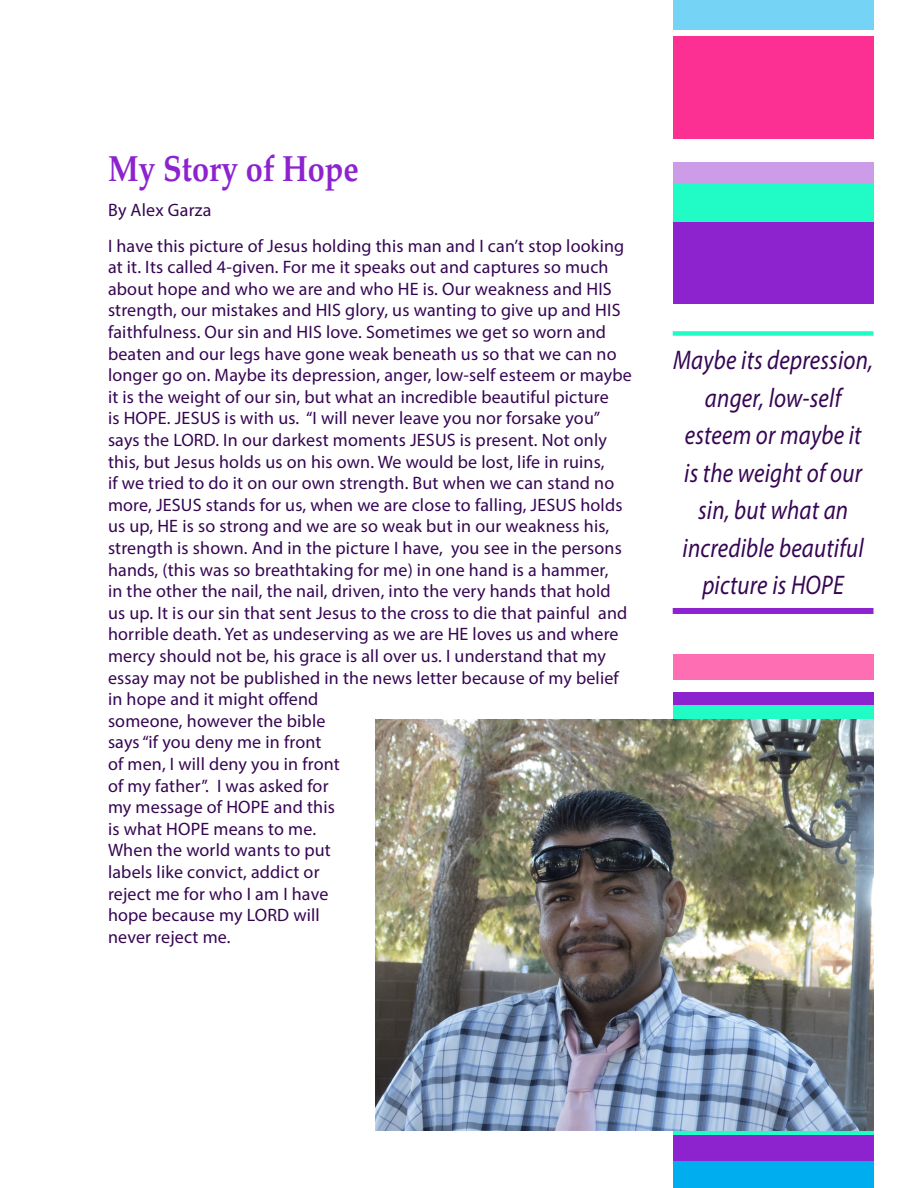
<style>
.page{position:relative;width:918px;height:1188px;background:#fff}
.page>*{position:absolute;margin:0;border:0;box-sizing:border-box;transform-origin:0 0}
.Headline{font:700 36px "Palatino";color:#8d23cf;scale:.85 1}
.Pull_Quotes{font:italic 27px/37.5px "Myriad Pro";letter-spacing:.01em;color:#360653;text-align:center;scale:.85 1}
.Body_Text{font:18px/21.6px "Myriad Pro";letter-spacing:.01em;color:#360653}
</style>
<div class="page">
<div style="left:673px;top:331px;width:201px;height:5px;background:#21fcc6"></div>
<div style="left:673px;top:608px;width:201px;height:6px;background:#8d23cf"></div>
<div style="left:673px;top:1161px;width:201px;height:27px;background:#00aeef"></div>
<div style="left:673px;top:1095px;width:201px;height:66px;background:#8d23cf"></div>
<div style="left:673px;top:1109px;width:201px;height:26px;background:#21fcc6"></div>
<div style="left:673px;top:0;width:201px;height:30px;background:#75d3f6"></div>
<div style="left:673px;top:162px;width:201px;height:60px;background:#cc9ce9"></div>
<div style="left:673px;top:37px;width:201px;height:102px;background:#fc3093"></div>
<div style="left:673px;top:183px;width:201px;height:41px;background:#21fcc6"></div>
<div style="left:673px;top:222px;width:201px;height:81px;background:#8d23cf"></div>
<div style="left:673px;top:692px;width:201px;height:66px;background:#8d23cf"></div>
<div style="left:673px;top:654px;width:201px;height:26px;background:#fd6eb3"></div>
<div style="left:673px;top:705px;width:201px;height:27px;background:#21fcc6"></div>
<img style="left:375px;top:719px;width:499px;height:412px">
<p class="Headline" style="left:108px;top:138px;width:297px">My Story of Hope</p>
<p class="Body_Text" style="left:108px;top:199px;width:105px">By Alex Garza</p>
<p class="Body_Text" style="left:108px;top:234px;width:525px">I have this picture of Jesus holding this man and I can’t stop looking at it. Its called 4-given. For me it speaks out and captures so much about hope and who we are and who HE is. Our weakness and HIS strength, our mistakes and HIS glory, us wanting to give up and HIS faithfulness. Our sin and HIS love. Sometimes we get so worn and beaten and our legs have gone weak beneath us so that we can no longer go on. Maybe its depression, anger, low-self esteem or maybe it is the weight of our sin, but what an incredible beautiful picture<br>is HOPE. JESUS is with us. “I will never leave you nor forsake you” says the LORD. In our darkest moments JESUS is present. Not only this, but Jesus holds us on his own. We would be lost, life in ruins,<br>if we tried to do it on our own strength. But when we can stand no more, JESUS stands for us, when we are close to falling, JESUS holds us up, HE is so strong and we are so weak but in our weakness his, strength is shown. And in the picture I have, you see in the persons hands, (this was so breathtaking for me) in one hand is a hammer,<br>in the other the nail, the nail, driven, into the very hands that hold us up. It is our sin that sent Jesus to the cross to die that painful and horrible death. Yet as undeserving as we are HE loves us and where mercy should not be, his grace is all over us. I understand that my essay may not be published in the news letter because of my belief in hope and it might offend<br>someone, however the bible<br>says “if you deny me in front<br>of men, I will deny you in front<br>of my father”. I was asked for<br>my message of HOPE and this<br>is what HOPE means to me.<br>When the world wants to put<br>labels like convict, addict or<br>reject me for who I am I have<br>hope because my LORD will<br>never reject me.</p>
<p class="Pull_Quotes" style="left:673px;top:341px;width:237px">Maybe its depression, anger, low-self esteem or maybe it<br>is the weight of our sin, but what an incredible beautiful picture is HOPE</p>
</div>
